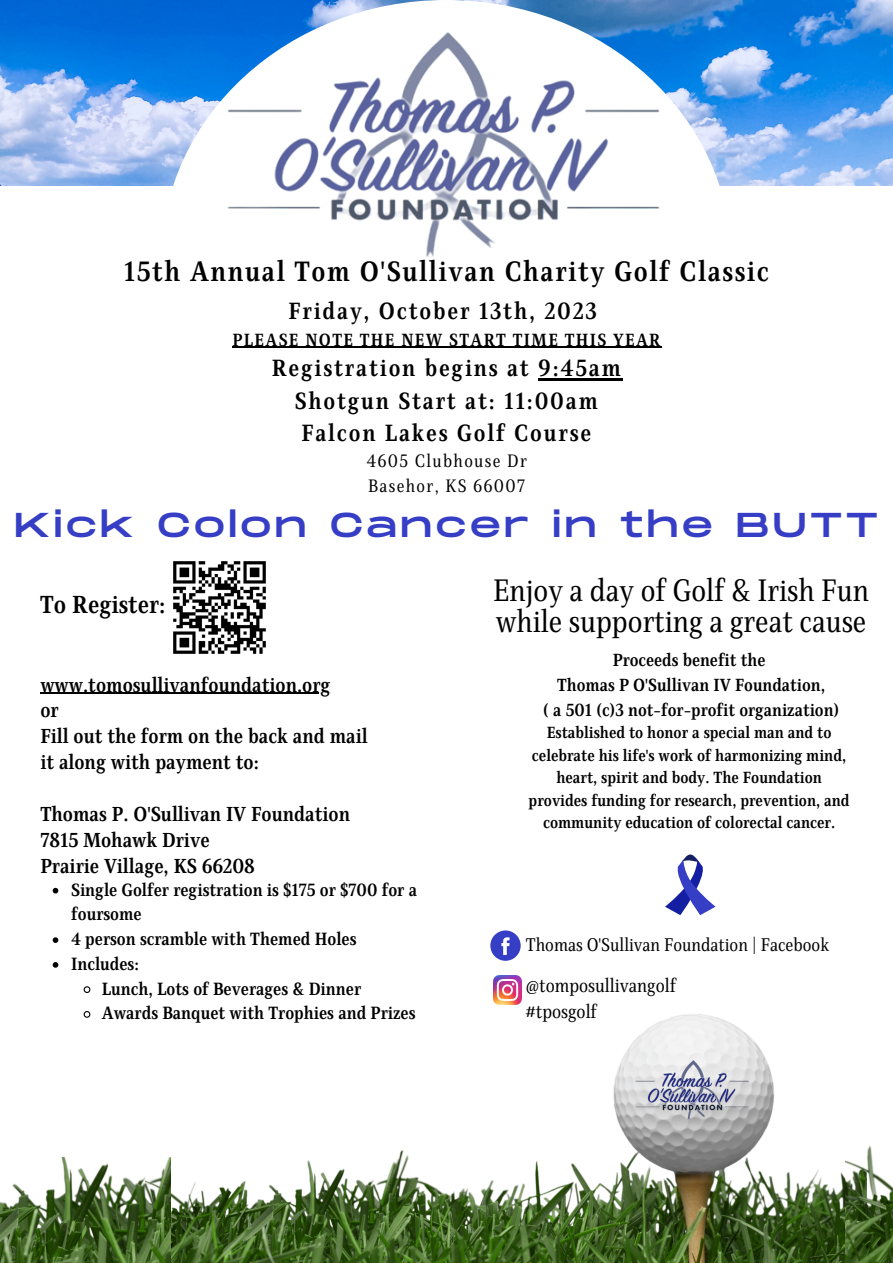
<style>
.page{position:relative;width:893px;height:1264px;background:#fff}
.page>*{position:absolute;margin:0;border:0;box-sizing:border-box;transform-origin:0 0}
.t1{font:34.5px "Monument Extended";letter-spacing:.105em;color:#363ec5}
.t2{font:31.65px "Singel";color:#000}
.t3{font:700 28.5px "Singel";letter-spacing:.055em;color:#000}
.t4{font:700 25.2px "Singel";color:#000}
.t5{font:700 24px "Singel";letter-spacing:.075em;color:#000}
.t6{font:700 20.7px "Singel";color:#000}
.t7{font:19.5px "Singel";color:#000}
.t8{font:18.75px "Singel";color:#000}
.t9{font:18.3px "Singel";letter-spacing:.075em;color:#000}
.t10{font:700 18.15px/24.8px "Singel";color:#000}
.t11{font:700 18px "Singel";letter-spacing:.075em;color:#000}
.t12{font:700 17.85px "Singel";color:#000}
.t13{font:700 16.5px/22.5px "Singel";color:#000;text-align:center}
</style>
<div class="page">
<img style="left:0;top:0;width:892px;height:186px">
<div style="left:161px;top:0;width:570px;height:519px;background:#fff;border-radius:50%"></div>
<img style="left:204px;top:28px;width:485px;height:229px">
<img style="left:173px;top:561px;width:93px;height:93px">
<img style="left:170px;top:1014px;width:675px;height:248px">
<svg style="left:665px;top:854px;width:50px;height:61px"></svg>
<svg style="left:490px;top:930px;width:30px;height:30px"></svg>
<img style="left:0;top:1157px;width:170px;height:105px">
<img style="left:493px;top:976px;width:28px;height:28px">
<svg style="left:53px;top:887px;width:5px;height:6px"></svg>
<svg style="left:53px;top:937px;width:5px;height:6px"></svg>
<svg style="left:53px;top:962px;width:5px;height:5px"></svg>
<svg style="left:83px;top:986px;width:8px;height:7px"></svg>
<svg style="left:83px;top:1011px;width:8px;height:7px"></svg>
<hr style="left:232px;top:347px;width:430px;height:1px;background:#000">
<hr style="left:538px;top:378px;width:84px;height:2px;background:#000">
<hr style="left:40px;top:692px;width:290px;height:1px;background:#000">
<img style="left:629px;top:1059px;width:127px;height:61px">
<img style="left:845px;top:1145px;width:47px;height:117px">
<p class="t3" style="left:124px;top:255px;width:646px">15th Annual Tom O'Sullivan Charity Golf Classic</p>
<p class="t5" style="left:288px;top:296px;width:310px">Friday, October 13th, 2023</p>
<p class="t11" style="left:232px;top:329px;width:429px">PLEASE NOTE THE NEW START TIME THIS YEAR</p>
<p class="t5" style="left:272px;top:353px;width:350px">Registration begins at 9:45am</p>
<p class="t5" style="left:295px;top:386px;width:304px">Shotgun Start at: 11:00am</p>
<p class="t5" style="left:301px;top:419px;width:291px">Falcon Lakes Golf Course</p>
<p class="t9" style="left:366px;top:450px;width:162px">4605 Clubhouse Dr</p>
<p class="t9" style="left:368px;top:474px;width:158px">Basehor, KS 66007</p>
<p class="t1" style="left:14px;top:506px;width:865px">Kick Colon Cancer in the BUTT</p>
<p class="t4" style="left:40px;top:589px;width:126px">To Register:</p>
<p class="t6" style="left:40px;top:672px;width:292px">www.tomosullivanfoundation.org</p>
<p class="t6" style="left:40px;top:698px;width:20px">or</p>
<p class="t6" style="left:40px;top:724px;width:329px">Fill out the form on the back and mail</p>
<p class="t6" style="left:40px;top:749px;width:220px">it along with payment to:</p>
<p class="t6" style="left:40px;top:801px;width:311px">Thomas P. O'Sullivan IV Foundation</p>
<p class="t6" style="left:40px;top:827px;width:171px">7815 Mohawk Drive</p>
<p class="t6" style="left:40px;top:853px;width:216px">Prairie Village, KS 66208</p>
<p class="t10" style="left:71px;top:877px;width:347px">Single Golfer registration is $175 or $700 for a foursome</p>
<p class="t10" style="left:71px;top:927px;width:287px">4 person scramble with Themed Holes</p>
<p class="t10" style="left:71px;top:951px;width:69px">Includes:</p>
<p class="t10" style="left:102px;top:976px;width:261px">Lunch, Lots of Beverages &amp; Dinner</p>
<p class="t10" style="left:102px;top:1001px;width:315px">Awards Banquet with Trophies and Prizes</p>
<p class="t2" style="left:493px;top:571px;width:377px">Enjoy a day of Golf &amp; Irish Fun</p>
<p class="t2" style="left:495px;top:602px;width:372px">while supporting a great cause</p>
<p class="t12" style="left:612px;top:649px;width:154px">Proceeds benefit the</p>
<p class="t12" style="left:557px;top:674px;width:270px">Thomas P O'Sullivan IV Foundation,</p>
<p class="t12" style="left:543px;top:699px;width:298px">( a 501 (c)3 not-for-profit organization)</p>
<p class="t13" style="left:528px;top:722px;width:322px">Established to honor a special man and to celebrate his life's work of harmonizing mind, heart, spirit and body. The Foundation provides funding for research, prevention, and community education of colorectal cancer.</p>
<p class="t8" style="left:526px;top:933px;width:305px">Thomas O'Sullivan Foundation | Facebook</p>
<p class="t7" style="left:526px;top:973px;width:152px">@tomposullivangolf</p>
<p class="t7" style="left:526px;top:1000px;width:73px">#tposgolf</p>
</div>
